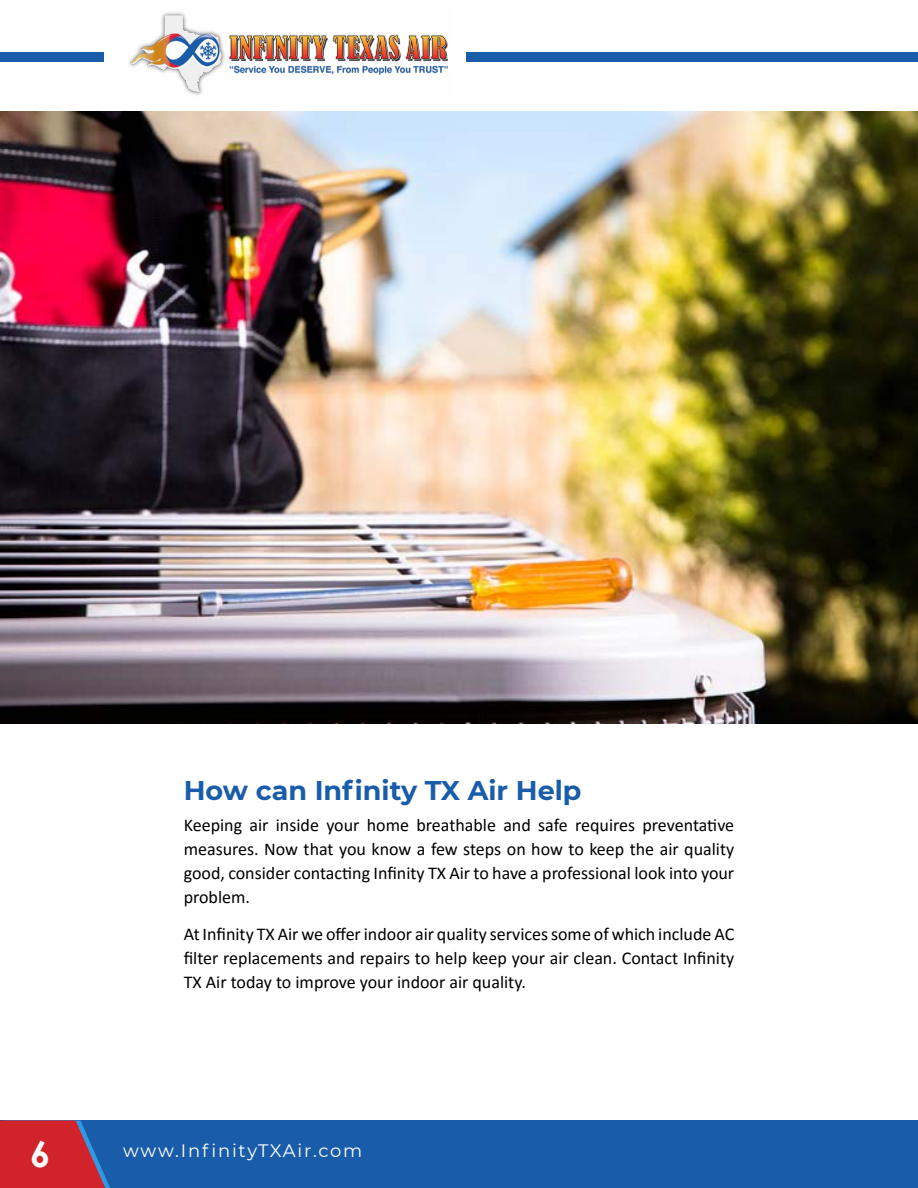
<style>
.page{position:relative;width:918px;height:1188px;background:#fff}
.page>*{position:absolute;margin:0;border:0;box-sizing:border-box;transform-origin:0 0}
.t1{font:700 36px "Century Gothic";color:#fff}
.t2{font:700 27px "Montserrat";color:#195daa}
.t3{font:18px/24px "Calibri";color:#000;text-align:justify}
.t4{font:18px "Montserrat";letter-spacing:.1em;color:#fff}
</style>
<div class="page">
<div style="left:0;top:52px;width:918px;height:10px;background:#195daa"></div>
<div style="left:0;top:1120px;width:918px;height:68px;background:#195daa"></div>
<svg style="left:0;top:1120px;width:110px;height:68px;background:#b13044"></svg>
<div style="left:105px;top:8px;width:361px;height:92px;background:#fff"></div>
<img style="left:128px;top:12px;width:320px;height:83px">
<img style="left:0;top:112px;width:918px;height:612px">
<h2 class="t2" style="left:184px;top:771px;width:399px">How can Infinity TX Air Help</h2>
<p class="t3" style="left:184px;top:812px;width:552px">Keeping air inside your home breathable and safe requires preventative measures. Now that you know a few steps on how to keep the air quality good, consider contacting Infinity TX Air to have a professional look into your problem.</p>
<p class="t3" style="left:184px;top:922px;width:552px">At Infinity TX Air we offer indoor air quality services some of which include AC filter replacements and repairs to help keep your air clean. Contact Infinity TX Air today to improve your indoor air quality.</p>
<h1 class="t1" style="left:30px;top:1127px;width:22px">6</h1>
<p class="t4" style="left:123px;top:1139px;width:241px">www.InfinityTXAir.com</p>
</div>
